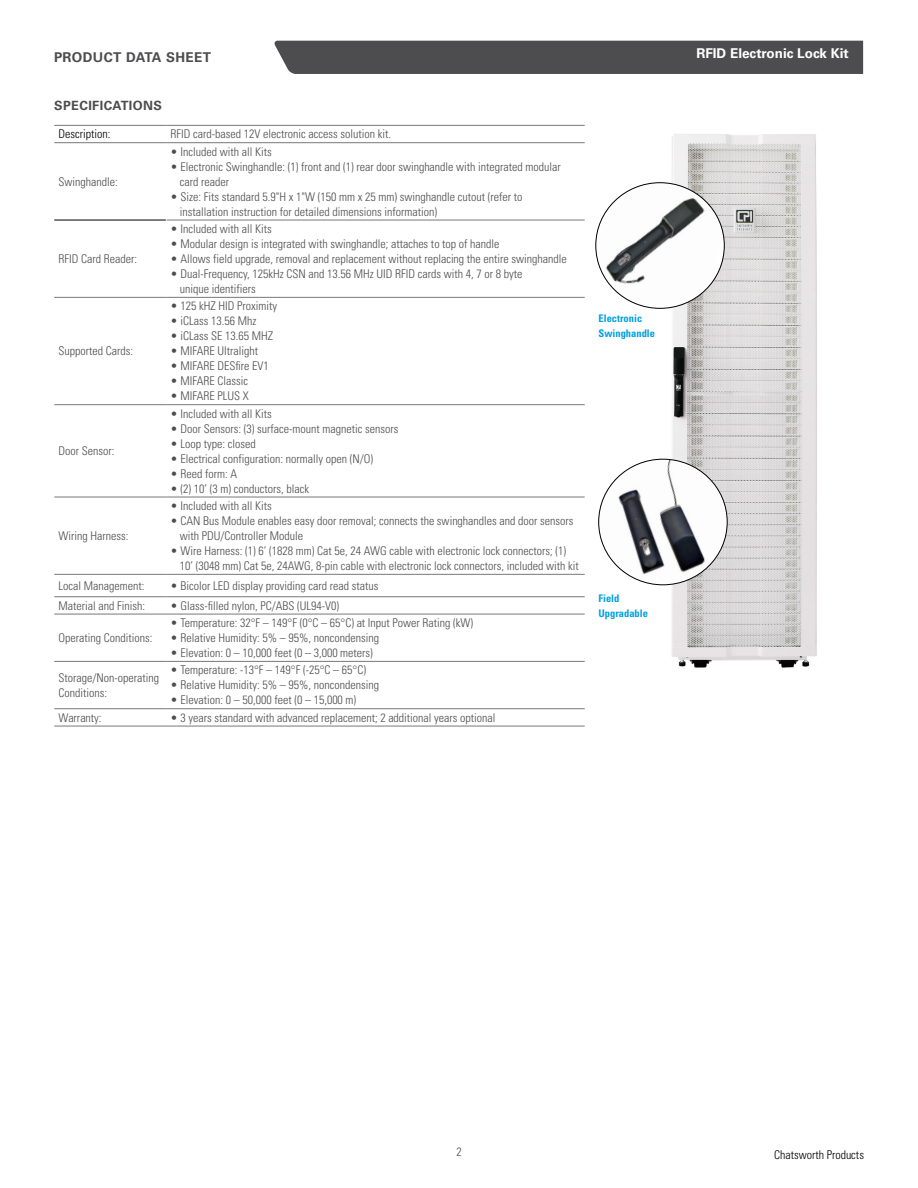
<style>
.page{position:relative;width:918px;height:1188px;background:#fff}
.page>*{position:absolute;margin:0;border:0;box-sizing:border-box;transform-origin:0 0}
.t1{font:700 13.5px "Univers LT Std";color:#fff}
.t2{font:700 13.5px "Univers LT Std";letter-spacing:.03em;color:#4d4d4f}
.t3{font:700 12.75px "Univers LT Std";letter-spacing:.03em;color:#4d4d4f}
.t4{font:300 condensed 12px/15px "Univers LT Std";color:#4d4d4f}
.t5{font:300 condensed 12px "Univers LT Std";color:#000}
.t6{font:700 condensed 10.5px/15px "Univers LT Std";color:#00a0df}
</style>
<div class="page">
<div style="left:274px;top:41px;width:589px;height:33px;background:#4d4d4f"></div>
<hr style="left:54px;top:125px;width:112px;height:1px;background:#77787b">
<hr style="left:166px;top:125px;width:419px;height:1px;background:#77787b">
<hr style="left:54px;top:142px;width:112px;height:1px;background:#77787b">
<hr style="left:166px;top:142px;width:419px;height:1px;background:#77787b">
<hr style="left:167px;top:220px;width:418px;height:1px;background:#77787b">
<hr style="left:54px;top:297px;width:112px;height:1px;background:#77787b">
<hr style="left:166px;top:297px;width:419px;height:1px;background:#77787b">
<hr style="left:54px;top:404px;width:112px;height:1px;background:#77787b">
<hr style="left:166px;top:404px;width:419px;height:1px;background:#77787b">
<hr style="left:54px;top:497px;width:112px;height:1px;background:#77787b">
<hr style="left:166px;top:497px;width:419px;height:1px;background:#77787b">
<hr style="left:54px;top:574px;width:112px;height:1px;background:#77787b">
<hr style="left:166px;top:574px;width:419px;height:1px;background:#77787b">
<hr style="left:54px;top:596px;width:112px;height:1px;background:#77787b">
<hr style="left:166px;top:596px;width:419px;height:1px;background:#77787b">
<hr style="left:54px;top:614px;width:112px;height:1px;background:#77787b">
<hr style="left:166px;top:614px;width:419px;height:1px;background:#77787b">
<hr style="left:54px;top:661px;width:112px;height:1px;background:#77787b">
<hr style="left:166px;top:661px;width:419px;height:1px;background:#77787b">
<hr style="left:54px;top:708px;width:112px;height:1px;background:#77787b">
<hr style="left:166px;top:708px;width:419px;height:1px;background:#77787b">
<hr style="left:54px;top:726px;width:112px;height:1px;background:#77787b">
<hr style="left:166px;top:726px;width:419px;height:1px;background:#77787b">
<hr style="left:54px;top:220px;width:112px;height:1px;background:#000">
<img style="left:650px;top:134px;width:167px;height:534px">
<img style="left:596px;top:183px;width:127px;height:125px">
<img style="left:599px;top:459px;width:128px;height:126px">
<p class="t2" style="left:54px;top:49px;width:159px">PRODUCT DATA SHEET</p>
<p class="t3" style="left:54px;top:99px;width:109px">SPECIFICATIONS</p>
<p class="t5" style="left:59px;top:127px;width:53px">Description:</p>
<p class="t4" style="left:171px;top:127px;width:222px">RFID card-based 12V electronic access solution kit.</p>
<p class="t4" style="left:59px;top:174px;width:61px">Swinghandle:</p>
<p class="t4" style="left:171px;top:144px;width:103px">• Included with all Kits</p>
<p class="t4" style="left:180px;top:159px;width:382px;text-indent:-9px">• Electronic Swinghandle: (1) front and (1) rear door swinghandle with integrated modular card reader</p>
<p class="t4" style="left:180px;top:189px;width:344px;text-indent:-9px">• Size: Fits standard 5.9"H x 1"W (150 mm x 25 mm) swinghandle cutout (refer to installation instruction for detailed dimensions information)</p>
<p class="t4" style="left:59px;top:251px;width:80px">RFID Card Reader:</p>
<p class="t4" style="left:59px;top:344px;width:76px">Supported Cards:</p>
<p class="t4" style="left:59px;top:443px;width:57px">Door Sensor:</p>
<p class="t4" style="left:59px;top:528px;width:71px">Wiring Harness:</p>
<p class="t4" style="left:171px;top:221px;width:103px">• Included with all Kits</p>
<p class="t4" style="left:171px;top:236px;width:331px">• Modular design is integrated with swinghandle; attaches to top of handle</p>
<p class="t4" style="left:171px;top:251px;width:398px">• Allows field upgrade, removal and replacement without replacing the entire swinghandle</p>
<p class="t4" style="left:180px;top:266px;width:344px;text-indent:-9px">• Dual-Frequency, 125kHz CSN and 13.56 MHz UID RFID cards with 4, 7 or 8 byte unique identifiers</p>
<p class="t4" style="left:171px;top:299px;width:108px">• 125 kHZ HID Proximity</p>
<p class="t4" style="left:171px;top:314px;width:87px">• iCLass 13.56 Mhz</p>
<p class="t4" style="left:171px;top:329px;width:104px">• iCLass SE 13.65 MHZ</p>
<p class="t4" style="left:171px;top:344px;width:89px">• MIFARE Ultralight</p>
<p class="t4" style="left:171px;top:359px;width:100px">• MIFARE DESfire EV1</p>
<p class="t4" style="left:171px;top:374px;width:79px">• MIFARE Classic</p>
<p class="t4" style="left:171px;top:389px;width:80px">• MIFARE PLUS X</p>
<p class="t4" style="left:171px;top:406px;width:103px">• Included with all Kits</p>
<p class="t4" style="left:171px;top:421px;width:229px">• Door Sensors: (3) surface-mount magnetic sensors</p>
<p class="t4" style="left:171px;top:436px;width:87px">• Loop type: closed</p>
<p class="t4" style="left:171px;top:451px;width:204px">• Electrical configuration: normally open (N/O)</p>
<p class="t4" style="left:171px;top:466px;width:68px">• Reed form: A</p>
<p class="t4" style="left:171px;top:481px;width:140px">• (2) 10’ (3 m) conductors, black</p>
<p class="t4" style="left:171px;top:498px;width:103px">• Included with all Kits</p>
<p class="t4" style="left:180px;top:513px;width:395px;text-indent:-9px">• CAN Bus Module enables easy door removal; connects the swinghandles and door sensors with PDU/Controller Module</p>
<p class="t4" style="left:180px;top:543px;width:400px;text-indent:-9px">• Wire Harness: (1) 6’ (1828 mm) Cat 5e, 24 AWG cable with electronic lock connectors; (1)<br>10’ (3048 mm) Cat 5e, 24AWG, 8-pin cable with electronic lock connectors, included with kit</p>
<p class="t4" style="left:59px;top:578px;width:87px">Local Management:</p>
<p class="t4" style="left:171px;top:578px;width:209px">• Bicolor LED display providing card read status</p>
<p class="t4" style="left:59px;top:598px;width:88px">Material and Finish:</p>
<p class="t4" style="left:171px;top:598px;width:170px">• Glass-filled nylon, PC/ABS (UL94-V0)</p>
<p class="t4" style="left:59px;top:630px;width:95px">Operating Conditions:</p>
<p class="t4" style="left:171px;top:615px;width:304px">• Temperature: 32°F – 149°F (0°C – 65°C) at Input Power Rating (kW)</p>
<p class="t4" style="left:171px;top:630px;width:210px">• Relative Humidity: 5% – 95%, noncondensing</p>
<p class="t4" style="left:171px;top:645px;width:204px">• Elevation: 0 – 10,000 feet (0 – 3,000 meters)</p>
<p class="t4" style="left:59px;top:670px;width:102px">Storage/Non-operating<br>Conditions:</p>
<p class="t4" style="left:171px;top:663px;width:197px">• Temperature: -13°F – 149°F (-25°C – 65°C)</p>
<p class="t4" style="left:171px;top:678px;width:210px">• Relative Humidity: 5% – 95%, noncondensing</p>
<p class="t4" style="left:171px;top:693px;width:187px">• Elevation: 0 – 50,000 feet (0 – 15,000 m)</p>
<p class="t4" style="left:59px;top:710px;width:45px">Warranty:</p>
<p class="t4" style="left:171px;top:710px;width:327px">• 3 years standard with advanced replacement; 2 additional years optional</p>
<p class="t6" style="left:598px;top:311px;width:58px">Electronic<br>Swinghandle</p>
<p class="t6" style="left:598px;top:590px;width:51px">Field<br>Upgradable</p>
<p class="t1" style="left:696px;top:45px;width:154px">RFID Electronic Lock Kit</p>
<p class="t4" style="left:456px;top:1144px;width:7px">2</p>
<p class="t5" style="left:774px;top:1147px;width:91px">Chatsworth Products</p>
</div>
